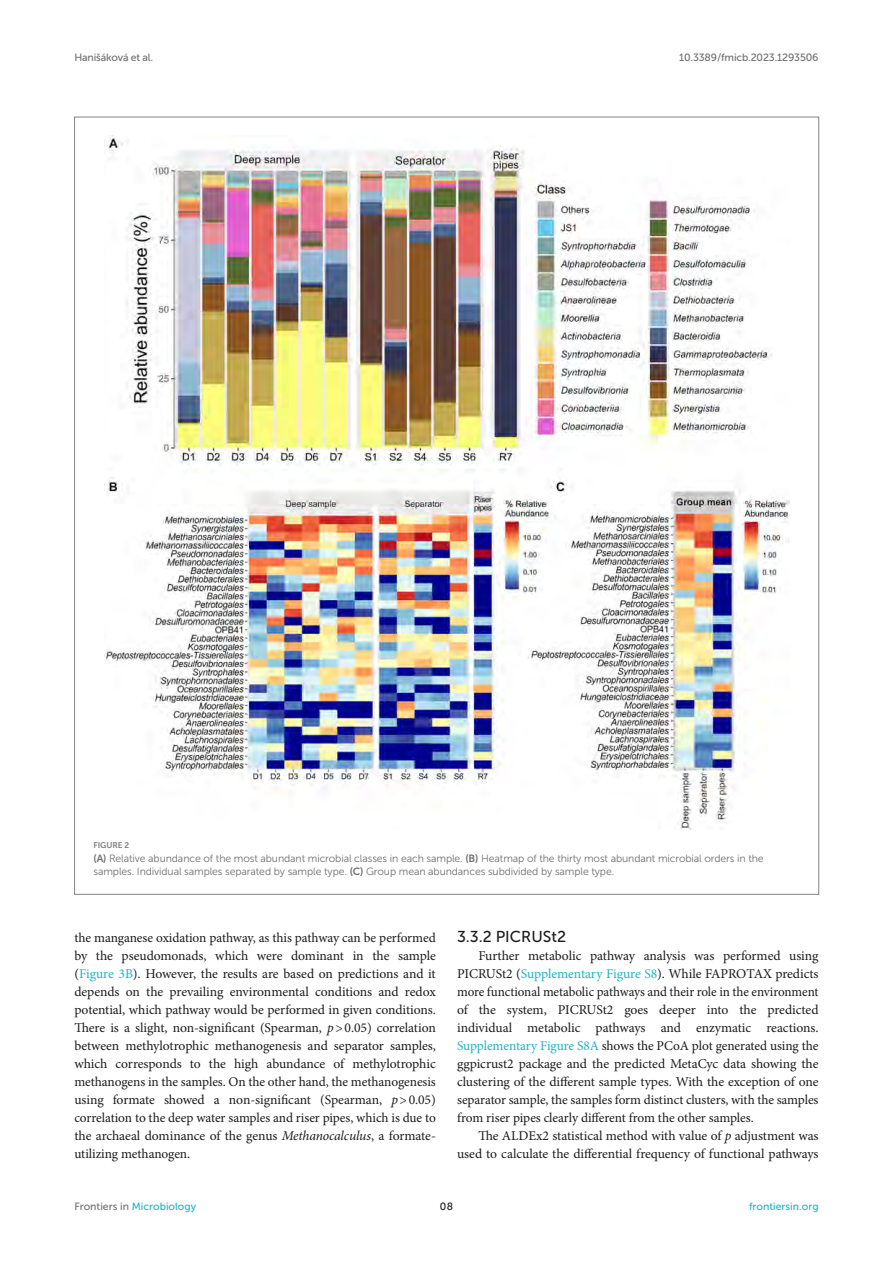
<style>
.page{position:relative;width:893px;height:1263px;background:#fff}
.page>*{position:absolute;margin:0;border:0;box-sizing:border-box;transform-origin:0 0}
.HEAD_3{font:15.75px "Museo Sans 500";color:#1b1c1b}
.TEXT_FLUSH{font:13.5px/18px "Minion Pro";letter-spacing:-.005em;color:#1b1c1b;text-align:justify}
.TEXT{font:13.5px/18px "Minion Pro";letter-spacing:-.005em;color:#1b1c1b;text-align:right}
.FIG_LEG{font:10.5px/13.5px "Museo Sans 300";letter-spacing:-.01em;color:#706f70}
.t1{font:10.5px "Museo Sans 500";letter-spacing:-.015em;color:#706f70}
.t2{font:10.5px "Museo Sans 500";color:#1db5c3}
.t3{font:10.5px "Museo Sans 500";color:#1b1c1b}
.FIG_HD{font:8.25px "Museo Sans 700";letter-spacing:-.01em;color:#7e7f7f}
.s1{font-family:"Museo Sans 700"}
.s2{color:#1db5c3}
.s3{font-style:italic}
.s4{color:#706f70}
</style>
<div class="page">
<img style="left:104px;top:136px;width:685px;height:694px">
<p class="t1" style="left:74px;top:51px;width:80px">Hanišáková et al.</p>
<p class="t1" style="left:679px;top:51px;width:141px">10.3389/fmicb.2023.1293506</p>
<p class="FIG_HD" style="left:94px;top:841px;width:37px">FIGURE 2</p>
<p class="FIG_LEG" style="left:94px;top:851px;width:672px"><span class="s1">(A)</span> Relative abundance of the most abundant microbial classes in each sample. <span class="s1">(B)</span> Heatmap of the thirty most abundant microbial orders in the samples. Individual samples separated by sample type. <span class="s1">(C)</span> Group mean abundances subdivided by sample type.</p>
<p class="TEXT_FLUSH" style="left:74px;top:929px;width:363px">the manganese oxidation pathway, as this pathway can be performed by the pseudomonads, which were dominant in the sample (<span class="s2">Figure 3B</span>). However, the results are based on predictions and it depends on the prevailing environmental conditions and redox potential, which pathway would be performed in given conditions.<br>There is a slight, non-significant (Spearman, <span class="s3">p</span>&gt;0.05) correlation between methylotrophic methanogenesis and separator samples, which corresponds to the high abundance of methylotrophic methanogens in the samples. On the other hand, the methanogenesis using formate showed a non-significant (Spearman, <span class="s3">p</span>&gt;0.05) correlation to the deep water samples and riser pipes, which is due to the archaeal dominance of the genus <span class="s3">Methanocalculus</span>, a formate&shy;utilizing methanogen.</p>
<p class="HEAD_3" style="left:457px;top:928px;width:110px">3.3.2 PICRUSt2</p>
<p class="TEXT_FLUSH" style="left:457px;top:947px;width:363px;text-indent:21px">Further metabolic pathway analysis was performed using PICRUSt2 (<span class="s2">Supplementary Figure S8</span>). While FAPROTAX predicts more functional metabolic pathways and their role in the environment of the system, PICRUSt2 goes deeper into the predicted individual metabolic pathways and enzymatic reactions.<br><span class="s2">Supplementary Figure S8A</span> shows the PCoA plot generated using the ggpicrust2 package and the predicted MetaCyc data showing the clustering of the different sample types. With the exception of one separator sample, the samples form distinct clusters, with the samples from riser pipes clearly different from the other samples.</p>
<p class="TEXT" style="left:457px;top:1127px;width:363px">The ALDEx2 statistical method with value of <span class="s3">p</span> adjustment was used to calculate the differential frequency of functional pathways</p>
<p class="t2" style="left:74px;top:1200px;width:123px"><span class="s4">Frontiers in</span> Microbiology</p>
<p class="t3" style="left:440px;top:1200px;width:15px">08</p>
<p class="t2" style="left:749px;top:1200px;width:71px">frontiersin.org</p>
</div>
